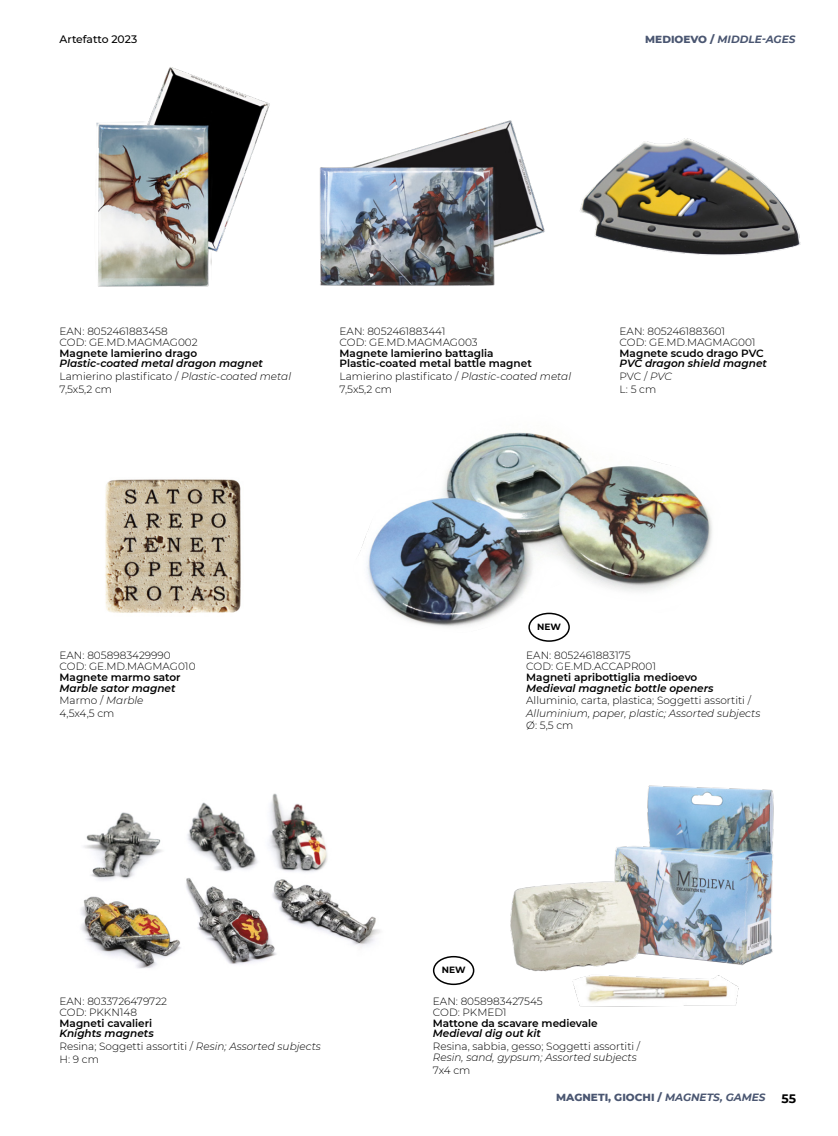
<style>
.page{position:relative;width:838px;height:1136px;background:#fff}
.page>*{position:absolute;margin:0;border:0;box-sizing:border-box;transform-origin:0 0}
.t1{font:700 12.3px "Montserrat";color:#000}
.t2{font:500 10.8px "Montserrat";letter-spacing:-.005em;color:#000}
.t3{font:300 10.5px/10.8px "Montserrat";color:#000}
.t4{font:italic 600 10.5px/12.6px "Montserrat";color:#000}
.t5{font:600 10.5px/10.8px "Montserrat";color:#000}
.t6{font:italic 300 10.5px "Montserrat";color:#000}
.t7{font:800 10.5px "Montserrat";color:#4a5671}
.t8{font:italic 700 10.5px "Montserrat";color:#4a5671}
.t9{font:700 9px "Montserrat";letter-spacing:-.005em;color:#000}
.s1{font-weight:800;font-style:normal}
.s2{font-weight:300;font-style:normal}
.s3{font-weight:300}
.s4{font-style:italic}
.s5{font-weight:600;font-style:italic}
.s6{font-weight:700;font-style:italic}
</style>
<div class="page">
<img style="left:510px;top:785px;width:264px;height:222px">
<img style="left:81px;top:793px;width:299px;height:176px">
<img style="left:319px;top:120px;width:226px;height:166px">
<img style="left:105px;top:479px;width:136px;height:134px">
<img style="left:580px;top:138px;width:221px;height:117px">
<img style="left:96px;top:67px;width:174px;height:220px">
<div style="left:433px;top:955px;width:41px;height:29px;border:2px solid #000;border-radius:50%"></div>
<img style="left:360px;top:432px;width:352px;height:210px">
<p class="t2" style="left:60px;top:32px;width:79px">Artefatto 2023</p>
<p class="t8" style="left:645px;top:32px;width:152px"><span class="s1">MEDIOEVO /</span> MIDDLE-AGES</p>
<p class="t3" style="left:60px;top:325px;width:140px">EAN: 8052461883458<br>COD: GE.MD.MAGMAG002</p>
<p class="t5" style="left:60px;top:347px;width:139px">Magnete lamierino drago</p>
<p class="t4" style="left:60px;top:357px;width:233px">Plastic-coated metal dragon magnet<br><span class="s2">Lamierino plastificato /</span> <span class="s3">Plastic-coated metal<br></span><span class="s2">7,5x5,2 cm</span></p>
<p class="t3" style="left:339px;top:325px;width:140px">EAN: 8052461883441<br>COD: GE.MD.MAGMAG003</p>
<p class="t5" style="left:339px;top:347px;width:194px">Magnete lamierino battaglia<br>Plastic-coated metal battle magnet</p>
<p class="t3" style="left:339px;top:369px;width:233px;line-height:12.6px">Lamierino plastificato / <span class="s4">Plastic-coated metal<br></span>7,5x5,2 cm</p>
<p class="t3" style="left:619px;top:325px;width:137px">EAN: 8052461883601<br>COD: GE.MD.MAGMAG001</p>
<p class="t5" style="left:619px;top:347px;width:146px">Magnete scudo drago PVC</p>
<p class="t4" style="left:619px;top:357px;width:149px">PVC dragon shield magnet<br><span class="s2">PVC /</span> <span class="s3">PVC<br></span><span class="s2">L: 5 cm</span></p>
<p class="t3" style="left:60px;top:649px;width:137px">EAN: 8058983429990<br>COD: GE.MD.MAGMAG010</p>
<p class="t5" style="left:60px;top:671px;width:123px">Magnete marmo sator</p>
<p class="t4" style="left:60px;top:681px;width:117px">Marble sator magnet<br><span class="s2">Marmo /</span> <span class="s3">Marble<br></span><span class="s2">4,5x4,5 cm</span></p>
<p class="t9" style="left:537px;top:620px;width:25px">NEW</p>
<p class="t3" style="left:526px;top:649px;width:131px">EAN: 8052461883175<br>COD: GE.MD.ACCAPR001</p>
<p class="t5" style="left:526px;top:671px;width:173px">Magneti apribottiglia medioevo</p>
<p class="t4" style="left:526px;top:681px;width:189px">Medieval magnetic bottle openers</p>
<p class="t3" style="left:526px;top:694px;width:226px">Alluminio, carta, plastica; Soggetti assortiti /</p>
<p class="t6" style="left:526px;top:706px;width:236px">Alluminium, paper, plastic; Assorted subjects</p>
<p class="t3" style="left:526px;top:720px;width:49px">Ø: 5,5 cm</p>
<p class="t3" style="left:60px;top:995px;width:109px">EAN: 8033726479722<br>COD: PKKN148</p>
<p class="t5" style="left:60px;top:1016px;width:94px">Magneti cavalieri</p>
<p class="t3" style="left:60px;top:1026px;width:263px;line-height:12.6px"><span class="s5">Knights magnets<br></span>Resina; Soggetti assortiti / <span class="s4">Resin; Assorted subjects<br></span>H: 9 cm</p>
<p class="t9" style="left:442px;top:963px;width:25px">NEW</p>
<p class="t3" style="left:433px;top:995px;width:111px">EAN: 8058983427545<br>COD: PKMED1</p>
<p class="t5" style="left:433px;top:1016px;width:166px">Mattone da scavare medievale</p>
<p class="t4" style="left:433px;top:1026px;width:109px">Medieval dig out kit</p>
<p class="t3" style="left:433px;top:1040px;width:209px">Resina, sabbia, gesso; Soggetti assortiti /</p>
<p class="t6" style="left:433px;top:1049px;width:205px">Resin, sand, gypsum; Assorted subjects</p>
<p class="t3" style="left:433px;top:1063px;width:39px">7x4 cm</p>
<p class="t7" style="left:556px;top:1089px;width:211px">MAGNETI, GIOCHI / <span class="s6">MAGNETS, GAMES</span></p>
<p class="t1" style="left:781px;top:1089px;width:16px">55</p>
</div>
